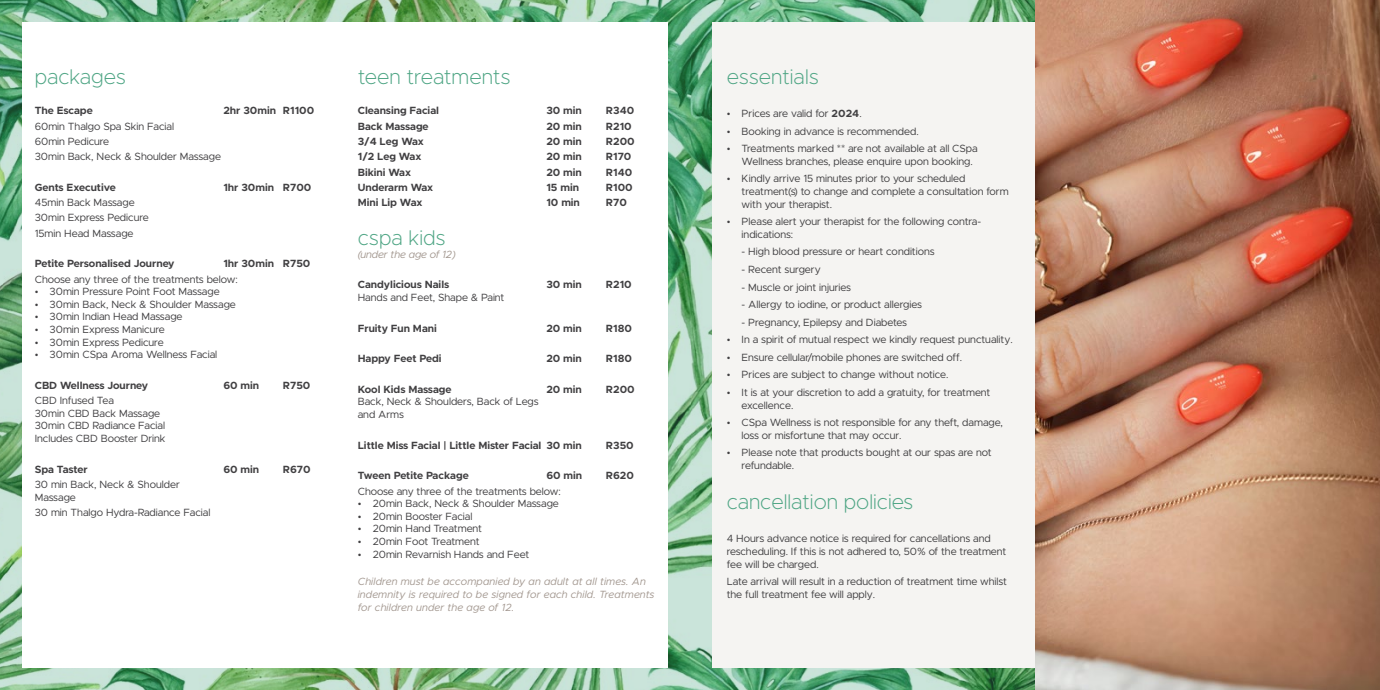
<style>
.page{position:relative;width:1380px;height:690px;background:#fff}
.page>*{position:absolute;margin:0;border:0;box-sizing:border-box;transform-origin:0 0}
.t1{font:200 21px "Metropolis";color:#4ea584}
.t2{font:10.5px/12.6px "Metropolis";color:#414042}
.t3{font:700 10.5px "Metropolis";color:#414042}
.t4{font:italic 10.5px/12.6px "Metropolis";letter-spacing:.02em;color:#a39890}
.t5{font:italic 10.5px "Metropolis";color:#a39890}
.s1{font-weight:700}
</style>
<div class="page">
<img style="left:0;top:0;width:690px;height:690px">
<svg style="left:690px;top:0;width:344px;height:690px;background:#7fb995"></svg>
<div style="left:22px;top:22px;width:645px;height:645px;background:#fff"></div>
<div style="left:712px;top:22px;width:322px;height:645px;background:#f5f4f2"></div>
<img style="left:1034px;top:0;width:345px;height:690px">
<h1 class="t1" style="left:35px;top:63px;width:93px">packages</h1>
<p class="t3" style="left:35px;top:104px;width:60px">The Escape</p>
<p class="t3" style="left:223px;top:104px;width:92px">2hr 30min R1100</p>
<p class="t2" style="left:35px;top:118px;width:188px;line-height:15.2px">60min Thalgo Spa Skin Facial<br>60min Pedicure<br>30min Back, Neck &amp; Shoulder Massage</p>
<p class="t3" style="left:35px;top:180px;width:83px">Gents Executive</p>
<p class="t3" style="left:223px;top:180px;width:89px">1hr 30min R700</p>
<p class="t2" style="left:35px;top:195px;width:116px;line-height:15.2px">45min Back Massage<br>30min Express Pedicure<br>15min Head Massage</p>
<p class="t3" style="left:35px;top:257px;width:141px">Petite Personalised Journey</p>
<p class="t3" style="left:223px;top:257px;width:89px">1hr 30min R750</p>
<p class="t2" style="left:35px;top:273px;width:205px">Choose any three of the treatments below:</p>
<p class="t2" style="left:35px;top:285px;width:186px">• 30min Pressure Point Foot Massage</p>
<p class="t2" style="left:35px;top:298px;width:203px">• 30min Back, Neck &amp; Shoulder Massage</p>
<p class="t2" style="left:35px;top:310px;width:149px">• 30min Indian Head Massage</p>
<p class="t2" style="left:35px;top:323px;width:131px">• 30min Express Manicure</p>
<p class="t2" style="left:35px;top:336px;width:130px">• 30min Express Pedicure</p>
<p class="t2" style="left:35px;top:348px;width:184px">• 30min CSpa Aroma Wellness Facial</p>
<p class="t3" style="left:35px;top:378px;width:115px">CBD Wellness Journey</p>
<p class="t3" style="left:223px;top:378px;width:37px">60 min</p>
<p class="t3" style="left:283px;top:378px;width:29px">R750</p>
<p class="t2" style="left:35px;top:394px;width:132px">CBD Infused Tea<br>30min CBD Back Massage<br>30min CBD Radiance Facial<br>Includes CBD Booster Drink</p>
<p class="t3" style="left:35px;top:462px;width:54px">Spa Taster</p>
<p class="t3" style="left:223px;top:462px;width:37px">60 min</p>
<p class="t3" style="left:283px;top:462px;width:29px">R670</p>
<p class="t2" style="left:35px;top:478px;width:147px">30 min Back, Neck &amp; Shoulder<br>Massage</p>
<p class="t2" style="left:35px;top:506px;width:177px">30 min Thalgo Hydra-Radiance Facial</p>
<h1 class="t1" style="left:357px;top:63px;width:154px">teen treatments</h1>
<p class="t3" style="left:357px;top:104px;width:83px">Cleansing Facial</p>
<p class="t3" style="left:546px;top:104px;width:37px">30 min</p>
<p class="t3" style="left:606px;top:104px;width:30px">R340</p>
<p class="t3" style="left:357px;top:119px;width:72px">Back Massage</p>
<p class="t3" style="left:546px;top:119px;width:37px">20 min</p>
<p class="t3" style="left:606px;top:119px;width:27px">R210</p>
<p class="t3" style="left:357px;top:135px;width:68px">3/4 Leg Wax</p>
<p class="t3" style="left:546px;top:135px;width:37px">20 min</p>
<p class="t3" style="left:606px;top:135px;width:30px">R200</p>
<p class="t3" style="left:357px;top:150px;width:65px">1/2 Leg Wax</p>
<p class="t3" style="left:546px;top:150px;width:37px">20 min</p>
<p class="t3" style="left:606px;top:150px;width:27px">R170</p>
<p class="t3" style="left:357px;top:165px;width:55px">Bikini Wax</p>
<p class="t3" style="left:546px;top:165px;width:37px">20 min</p>
<p class="t3" style="left:606px;top:165px;width:28px">R140</p>
<p class="t3" style="left:357px;top:180px;width:77px">Underarm Wax</p>
<p class="t3" style="left:546px;top:180px;width:34px">15 min</p>
<p class="t3" style="left:606px;top:180px;width:28px">R100</p>
<p class="t3" style="left:357px;top:196px;width:66px">Mini Lip Wax</p>
<p class="t3" style="left:546px;top:196px;width:35px">10 min</p>
<p class="t3" style="left:606px;top:196px;width:22px">R70</p>
<h1 class="t1" style="left:357px;top:225px;width:89px">cspa kids</h1>
<p class="t5" style="left:357px;top:247px;width:99px">(under the age of 12)</p>
<p class="t3" style="left:357px;top:278px;width:93px">Candylicious Nails</p>
<p class="t2" style="left:357px;top:291px;width:148px">Hands and Feet, Shape &amp; Paint</p>
<p class="t3" style="left:546px;top:278px;width:37px">30 min</p>
<p class="t3" style="left:606px;top:278px;width:27px">R210</p>
<p class="t3" style="left:357px;top:321px;width:81px">Fruity Fun Mani</p>
<p class="t3" style="left:546px;top:321px;width:37px">20 min</p>
<p class="t3" style="left:606px;top:321px;width:28px">R180</p>
<p class="t3" style="left:357px;top:352px;width:85px">Happy Feet Pedi</p>
<p class="t3" style="left:546px;top:352px;width:37px">20 min</p>
<p class="t3" style="left:606px;top:352px;width:28px">R180</p>
<p class="t3" style="left:357px;top:382px;width:95px">Kool Kids Massage</p>
<p class="t2" style="left:357px;top:395px;width:182px">Back, Neck &amp; Shoulders, Back of Legs and Arms</p>
<p class="t3" style="left:546px;top:382px;width:37px">20 min</p>
<p class="t3" style="left:606px;top:382px;width:30px">R200</p>
<p class="t3" style="left:357px;top:438px;width:225px">Little Miss Facial | Little Mister Facial 30 min</p>
<p class="t3" style="left:606px;top:438px;width:29px">R350</p>
<p class="t3" style="left:357px;top:469px;width:112px">Tween Petite Package</p>
<p class="t3" style="left:546px;top:469px;width:37px">60 min</p>
<p class="t3" style="left:606px;top:469px;width:30px">R620</p>
<p class="t2" style="left:357px;top:484px;width:205px">Choose any three of the treatments below:</p>
<p class="t2" style="left:357px;top:497px;width:203px">• 20min Back, Neck &amp; Shoulder Massage</p>
<p class="t2" style="left:357px;top:509px;width:116px">• 20min Booster Facial</p>
<p class="t2" style="left:357px;top:522px;width:126px">• 20min Hand Treatment</p>
<p class="t2" style="left:357px;top:535px;width:123px">• 20min Foot Treatment</p>
<p class="t2" style="left:357px;top:547px;width:173px">• 20min Revarnish Hands and Feet</p>
<p class="t4" style="left:357px;top:575px;width:298px">Children must be accompanied by an adult at all times. An indemnity is required to be signed for each child. Treatments for children under the age of 12.</p>
<h1 class="t1" style="left:726px;top:63px;width:93px">essentials</h1>
<p class="t2" style="left:726px;top:107px;width:136px">• Prices are valid for <span class="s1">2024</span>.</p>
<p class="t2" style="left:726px;top:125px;width:193px">• Booking in advance is recommended.</p>
<p class="t2" style="left:741px;top:142px;width:237px;text-indent:-15px">• Treatments marked ** are not available at all CSpa<br>Wellness branches, please enquire upon booking.</p>
<p class="t2" style="left:741px;top:172px;width:268px;text-indent:-15px">• Kindly arrive 15 minutes prior to your scheduled treatment(s) to change and complete a consultation form with your therapist.</p>
<p class="t2" style="left:741px;top:215px;width:241px;text-indent:-15px">• Please alert your therapist for the following contra&shy;indications:</p>
<p class="t2" style="left:741px;top:245px;width:194px">- High blood pressure or heart conditions</p>
<p class="t2" style="left:741px;top:263px;width:81px">- Recent surgery</p>
<p class="t2" style="left:741px;top:280px;width:111px">- Muscle or joint injuries</p>
<p class="t2" style="left:741px;top:298px;width:182px">- Allergy to iodine, or product allergies</p>
<p class="t2" style="left:741px;top:316px;width:167px">- Pregnancy, Epilepsy and Diabetes</p>
<p class="t2" style="left:726px;top:333px;width:287px">• In a spirit of mutual respect we kindly request punctuality.</p>
<p class="t2" style="left:726px;top:351px;width:237px">• Ensure cellular/mobile phones are switched off.</p>
<p class="t2" style="left:726px;top:368px;width:223px">• Prices are subject to change without notice.</p>
<p class="t2" style="left:741px;top:386px;width:250px;text-indent:-15px">• It is at your discretion to add a gratuity, for treatment excellence.</p>
<p class="t2" style="left:741px;top:416px;width:262px;text-indent:-15px">• CSpa Wellness is not responsible for any theft, damage, loss or misfortune that may occur.</p>
<p class="t2" style="left:741px;top:446px;width:251px;text-indent:-15px">• Please note that products bought at our spas are not refundable.</p>
<h1 class="t1" style="left:726px;top:488px;width:188px">cancellation policies</h1>
<p class="t2" style="left:726px;top:532px;width:281px">4 Hours advance notice is required for cancellations and rescheduling. If this is not adhered to, 50% of the treatment fee will be charged.</p>
<p class="t2" style="left:726px;top:575px;width:282px">Late arrival will result in a reduction of treatment time whilst the full treatment fee will apply.</p>
</div>
